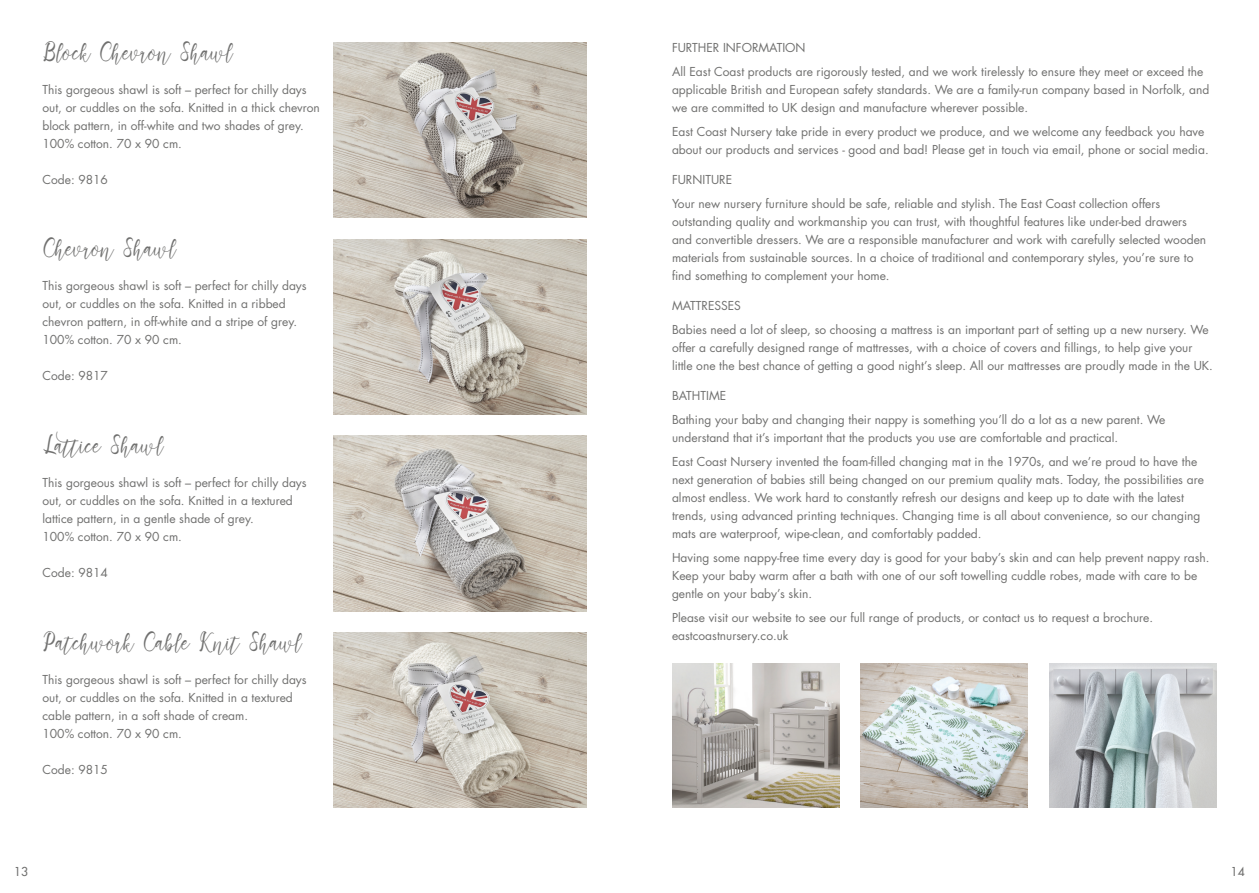
<style>
.page{position:relative;width:1259px;height:893px;background:#fff}
.page>*{position:absolute;margin:0;border:0;box-sizing:border-box;transform-origin:0 0}
.t1{font:24px "Adiescode";color:#70706f}
.t2{font:12px/18px "Futura";color:#70706f}
.t3{font:12px "Futura";color:#70706f}
</style>
<div class="page">
<img style="left:334px;top:43px;width:253px;height:175px">
<img style="left:334px;top:239px;width:253px;height:176px">
<img style="left:334px;top:436px;width:253px;height:175px">
<img style="left:334px;top:632px;width:253px;height:176px">
<img style="left:672px;top:663px;width:167px;height:145px">
<img style="left:1049px;top:663px;width:167px;height:145px">
<img style="left:860px;top:663px;width:168px;height:145px">
<p class="t1" style="left:43px;top:37px;width:192px">Block Chevron Shawl</p>
<p class="t2" style="left:43px;top:80px;width:279px">This gorgeous shawl is soft – perfect for chilly days out, or cuddles on the sofa. Knitted in a thick chevron block pattern, in off-white and two shades of grey.</p>
<p class="t2" style="left:43px;top:134px;width:141px">100% cotton. 70 x 90 cm.</p>
<p class="t2" style="left:43px;top:170px;width:67px">Code: 9816</p>
<p class="t1" style="left:43px;top:233px;width:135px">Chevron Shawl</p>
<p class="t2" style="left:43px;top:277px;width:266px">This gorgeous shawl is soft – perfect for chilly days out, or cuddles on the sofa. Knitted in a ribbed chevron pattern, in off-white and a stripe of grey.</p>
<p class="t2" style="left:43px;top:331px;width:141px">100% cotton. 70 x 90 cm.</p>
<p class="t2" style="left:43px;top:367px;width:67px">Code: 9817</p>
<p class="t1" style="left:43px;top:430px;width:123px">Lattice Shawl</p>
<p class="t2" style="left:43px;top:473px;width:266px">This gorgeous shawl is soft – perfect for chilly days out, or cuddles on the sofa. Knitted in a textured lattice pattern, in a gentle shade of grey.</p>
<p class="t2" style="left:43px;top:527px;width:141px">100% cotton. 70 x 90 cm.</p>
<p class="t2" style="left:43px;top:563px;width:67px">Code: 9814</p>
<p class="t1" style="left:43px;top:627px;width:261px">Patchwork Cable Knit Shawl</p>
<p class="t2" style="left:43px;top:670px;width:266px">This gorgeous shawl is soft – perfect for chilly days out, or cuddles on the sofa. Knitted in a textured cable pattern, in a soft shade of cream.</p>
<p class="t2" style="left:43px;top:724px;width:141px">100% cotton. 70 x 90 cm.</p>
<p class="t2" style="left:43px;top:760px;width:67px">Code: 9815</p>
<p class="t2" style="left:672px;top:38px;width:135px">FURTHER INFORMATION</p>
<p class="t2" style="left:672px;top:62px;width:539px">All East Coast products are rigorously tested, and we work tirelessly to ensure they meet or exceed the applicable British and European safety standards. We are a family-run company based in Norfolk, and we are committed to UK design and manufacture wherever possible.</p>
<p class="t2" style="left:672px;top:122px;width:538px">East Coast Nursery take pride in every product we produce, and we welcome any feedback you have about our products and services - good and bad! Please get in touch via email, phone or social media.</p>
<p class="t2" style="left:672px;top:170px;width:62px">FURNITURE</p>
<p class="t2" style="left:672px;top:194px;width:536px">Your new nursery furniture should be safe, reliable and stylish. The East Coast collection offers outstanding quality and workmanship you can trust, with thoughtful features like under-bed drawers and convertible dressers. We are a responsible manufacturer and work with carefully selected wooden materials from sustainable sources. In a choice of traditional and contemporary styles, you’re sure to find something to complement your home.</p>
<p class="t2" style="left:672px;top:296px;width:70px">MATTRESSES</p>
<p class="t2" style="left:672px;top:320px;width:542px">Babies need a lot of sleep, so choosing a mattress is an important part of setting up a new nursery. We offer a carefully designed range of mattresses, with a choice of covers and fillings, to help give your little one the best chance of getting a good night’s sleep. All our mattresses are proudly made in the UK.</p>
<p class="t2" style="left:672px;top:386px;width:56px">BATHTIME</p>
<p class="t2" style="left:672px;top:410px;width:495px">Bathing your baby and changing their nappy is something you’ll do a lot as a new parent. We understand that it’s important that the products you use are comfortable and practical.</p>
<p class="t2" style="left:672px;top:452px;width:533px">East Coast Nursery invented the foam-filled changing mat in the 1970s, and we’re proud to have the next generation of babies still being changed on our premium quality mats. Today, the possibilities are almost endless. We work hard to constantly refresh our designs and keep up to date with the latest trends, using advanced printing techniques. Changing time is all about convenience, so our changing mats are waterproof, wipe-clean, and comfortably padded.</p>
<p class="t2" style="left:672px;top:548px;width:539px">Having some nappy-free time every day is good for your baby’s skin and can help prevent nappy rash.<br>Keep your baby warm after a bath with one of our soft towelling cuddle robes, made with care to be gentle on your baby’s skin.</p>
<p class="t2" style="left:672px;top:608px;width:482px">Please visit our website to see our full range of products, or contact us to request a brochure.</p>
<p class="t2" style="left:672px;top:626px;width:118px">eastcoastnursery.co.uk</p>
<p class="t3" style="left:14px;top:864px;width:15px">13</p>
<p class="t3" style="left:1230px;top:864px;width:15px">14</p>
</div>
